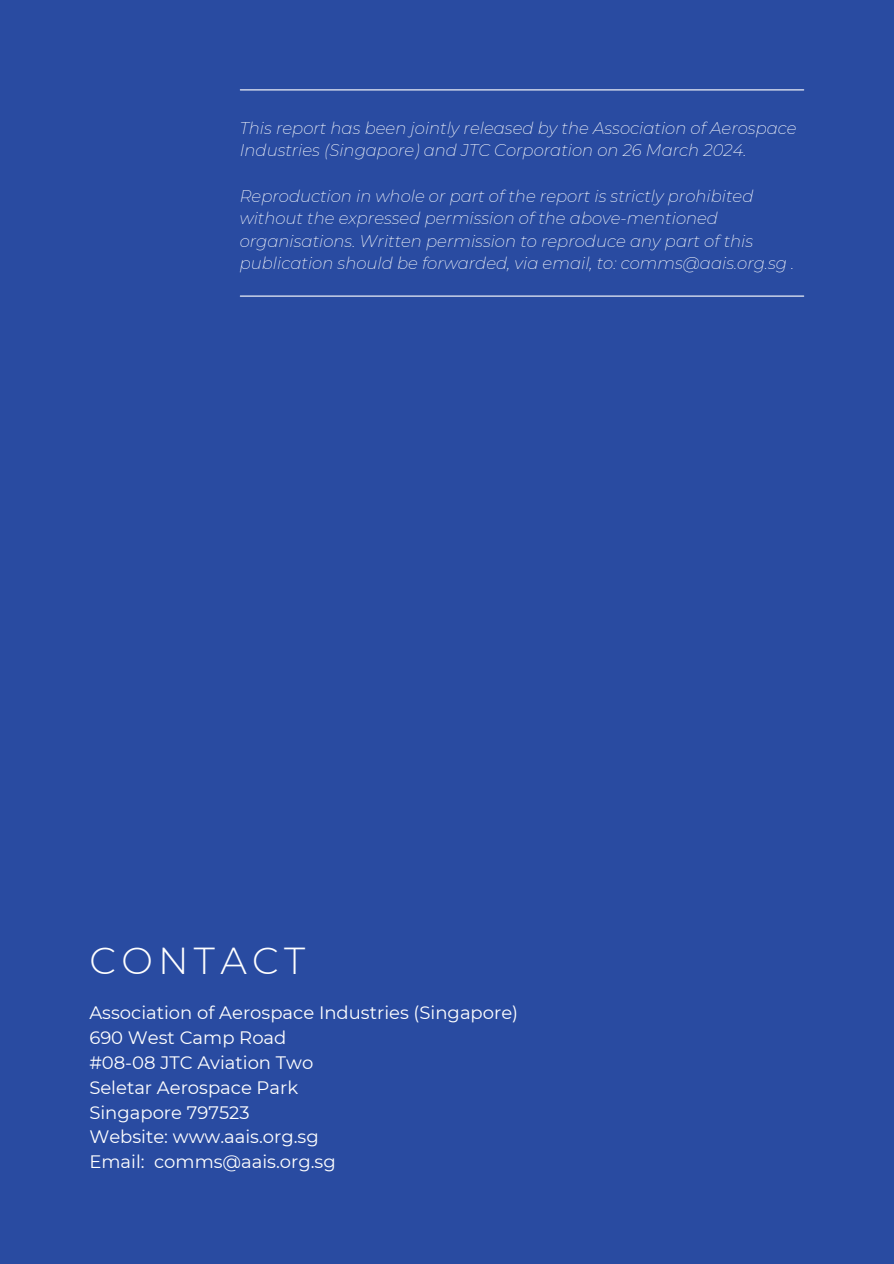
<style>
.page{position:relative;width:894px;height:1264px;background:#fff}
.page>*{position:absolute;margin:0;border:0;box-sizing:border-box;transform-origin:0 0}
.t1{font:300 37.5px "Montserrat";letter-spacing:.14em;color:#fff}
.t2{font:18px/24.8px "Montserrat";color:#fff}
.t3{font:italic 200 16.5px/22.5px "Montserrat";color:#fff}
</style>
<div class="page">
<div style="left:0;top:0;width:893px;height:1263px;background:#294ba1"></div>
<hr style="left:240px;top:295px;width:563px;height:2px;background:#fff">
<hr style="left:240px;top:89px;width:563px;height:1px;background:#fff">
<p class="t3" style="left:240px;top:117px;width:558px">This report has been jointly released by the Association of Aerospace<br>Industries (Singapore) and JTC Corporation on 26 March 2024.</p>
<p class="t3" style="left:240px;top:184px;width:556px">Reproduction in whole or part of the report is strictly prohibited without the expressed permission of the above-mentioned organisations. Written permission to reproduce any part of this publication should be forwarded, via email, to: comms@aais.org.sg .</p>
<h1 class="t1" style="left:89px;top:937px;width:217px">CONTACT</h1>
<p class="t2" style="left:89px;top:1000px;width:430px">Association of Aerospace Industries (Singapore)<br>690 West Camp Road<br>#08-08 JTC Aviation Two<br>Seletar Aerospace Park<br>Singapore 797523<br>Website: www.aais.org.sg<br>Email: comms@aais.org.sg</p>
</div>
